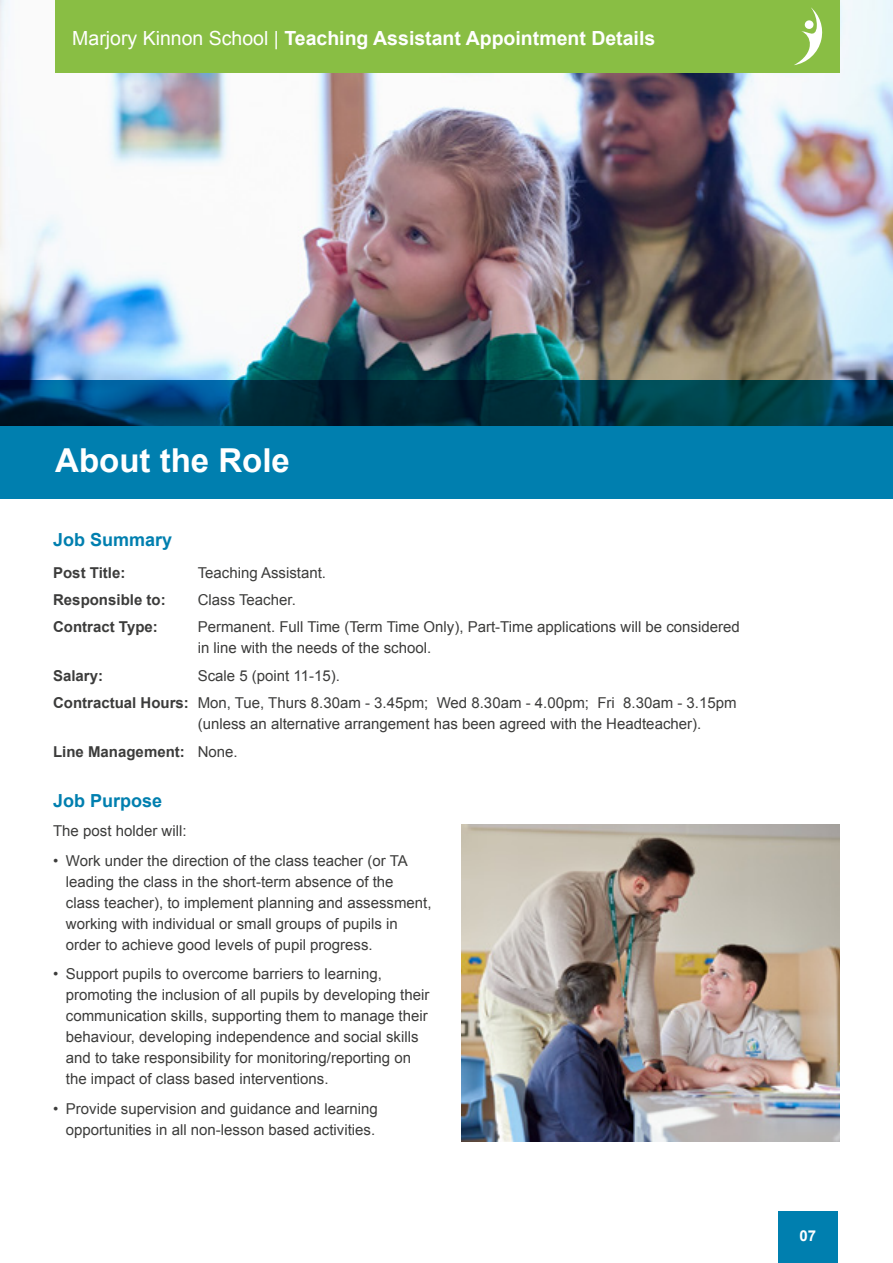
<style>
.page{position:relative;width:893px;height:1263px;background:#fff}
.page>*{position:absolute;margin:0;border:0;box-sizing:border-box;transform-origin:0 0}
.t1{font:700 33px "Arial";color:#fff}
.t2{font:700 19.5px "Arial";color:#fff}
.t3{font:700 18px "Arial";color:#007faf}
.t4{font:15px/21px "Arial";color:#3c3c3b}
.t5{font:700 15px "Arial";color:#3c3c3b}
.t6{font:700 15px "Arial";color:#fff}
.s1{font-weight:400}
.s2{font-weight:700}
</style>
<div class="page">
<img style="left:0;top:0;width:893px;height:381px">
<svg style="left:0;top:381px;width:893px;height:46px;background:#00364d"></svg>
<div style="left:0;top:427px;width:893px;height:72px;background:#007faf"></div>
<img style="left:461px;top:825px;width:379px;height:316px">
<div style="left:55px;top:0;width:785px;height:72px;background:#89be44"></div>
<div style="left:778px;top:1212px;width:60px;height:51px;background:#007faf"></div>
<svg style="left:794px;top:7px;width:29px;height:58px"></svg>
<svg style="left:804px;top:20px;width:10px;height:9px"></svg>
<h2 class="t2" style="left:72px;top:25px;width:584px"><span class="s1">Marjory Kinnon School |</span> Teaching Assistant Appointment Details</h2>
<h1 class="t1" style="left:55px;top:439px;width:236px">About the Role</h1>
<p class="t3" style="left:53px;top:528px;width:121px">Job Summary</p>
<p class="t5" style="left:53px;top:562px;width:74px">Post Title:</p>
<p class="t4" style="left:198px;top:562px;width:130px">Teaching Assistant.</p>
<p class="t5" style="left:53px;top:590px;width:114px">Responsible to:</p>
<p class="t4" style="left:198px;top:589px;width:100px">Class Teacher.</p>
<p class="t5" style="left:53px;top:617px;width:106px">Contract Type:</p>
<p class="t4" style="left:198px;top:617px;width:544px">Permanent. Full Time (Term Time Only), Part-Time applications will be considered in line with the needs of the school.</p>
<p class="t5" style="left:53px;top:666px;width:52px">Salary:</p>
<p class="t4" style="left:53px;top:662px;width:685px;line-height:27.3px;text-indent:145px">Scale 5 (point 11-15).<br><span class="s2">Contractual Hours:</span> Mon, Tue, Thurs 8.30am - 3.45pm; Wed 8.30am - 4.00pm; Fri 8.30am - 3.15pm</p>
<p class="t4" style="left:53px;top:710px;width:650px;line-height:27.3px;text-indent:145px">(unless an alternative arrangement has been agreed with the Headteacher).<br><span class="s2">Line Management:</span> None.</p>
<p class="t3" style="left:53px;top:789px;width:111px">Job Purpose</p>
<p class="t4" style="left:53px;top:821px;width:135px">The post holder will:</p>
<p class="t4" style="left:66px;top:850px;width:367px;text-indent:-13px">• Work under the direction of the class teacher (or TA leading the class in the short-term absence of the<br>class teacher), to implement planning and assessment, working with individual or small groups of pupils in order to achieve good levels of pupil progress.</p>
<p class="t4" style="left:66px;top:964px;width:365px;text-indent:-13px">• Support pupils to overcome barriers to learning, promoting the inclusion of all pupils by developing their communication skills, supporting them to manage their behaviour, developing independence and social skills and to take responsibility for monitoring/reporting on the impact of class based interventions.</p>
<p class="t4" style="left:53px;top:1098px;width:326px;text-align:right">• Provide supervision and guidance and learning opportunities in all non-lesson based activities.</p>
<p class="t6" style="left:800px;top:1225px;width:18px">07</p>
</div>
